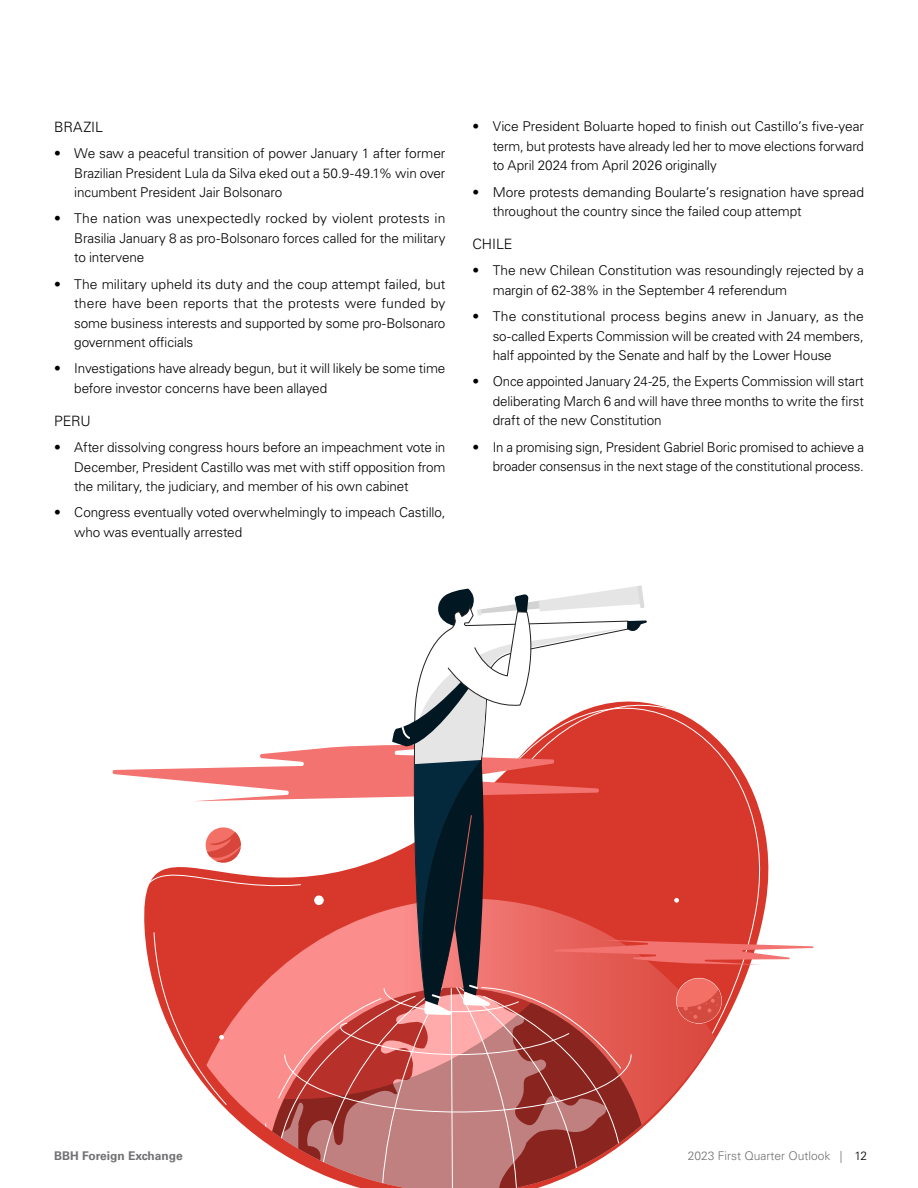
<style>
.page{position:relative;width:918px;height:1188px;background:#fff}
.page>*{position:absolute;margin:0;border:0;box-sizing:border-box;transform-origin:0 0}
.SUB3{font:300 14.25px "Univers LT Pro 45";letter-spacing:-.005em;color:#000}
.t1{font:300 13.5px/19.5px "Univers LT Pro 45";letter-spacing:-.01em;color:#000;text-align:justify}
.t2{font:300 12px "Univers LT Pro 45";color:#717073}
.t3{font:700 12px "Univers LT Pro 65";color:#717073}
.s1{color:#000}
</style>
<div class="page">
<svg style="left:112px;top:585px;width:702px;height:603px"></svg>
<p class="SUB3" style="left:54px;top:117px;width:50px">BRAZIL</p>
<p class="t1" style="left:74px;top:143px;width:373px;text-indent:-20px">• We saw a peaceful transition of power January 1 after former Brazilian President Lula da Silva eked out a 50.9-49.1% win over incumbent President Jair Bolsonaro</p>
<p class="t1" style="left:74px;top:208px;width:373px;text-indent:-20px">• The nation was unexpectedly rocked by violent protests in Brasilia January 8 as pro-Bolsonaro forces called for the military to intervene</p>
<p class="t1" style="left:74px;top:274px;width:373px;text-indent:-20px">• The military upheld its duty and the coup attempt failed, but there have been reports that the protests were funded by some business interests and supported by some pro-Bolsonaro government officials</p>
<p class="t1" style="left:74px;top:358px;width:373px;text-indent:-20px">• Investigations have already begun, but it will likely be some time before investor concerns have been allayed</p>
<p class="SUB3" style="left:54px;top:411px;width:38px">PERU</p>
<p class="t1" style="left:74px;top:437px;width:373px;text-indent:-20px">• After dissolving congress hours before an impeachment vote in December, President Castillo was met with stiff opposition from the military, the judiciary, and member of his own cabinet</p>
<p class="t1" style="left:74px;top:502px;width:373px;text-indent:-20px">• Congress eventually voted overwhelmingly to impeach Castillo, who was eventually arrested</p>
<p class="t1" style="left:493px;top:116px;width:373px;text-indent:-20px">• Vice President Boluarte hoped to finish out Castillo’s five-year term, but protests have already led her to move elections forward to April 2024 from April 2026 originally</p>
<p class="t1" style="left:493px;top:182px;width:373px;text-indent:-20px">• More protests demanding Boularte’s resignation have spread throughout the country since the failed coup attempt</p>
<p class="SUB3" style="left:472px;top:235px;width:42px">CHILE</p>
<p class="t1" style="left:493px;top:260px;width:373px;text-indent:-20px">• The new Chilean Constitution was resoundingly rejected by a margin of 62-38% in the September 4 referendum</p>
<p class="t1" style="left:493px;top:306px;width:373px;text-indent:-20px">• The constitutional process begins anew in January, as the so-called Experts Commission will be created with 24 members, half appointed by the Senate and half by the Lower House</p>
<p class="t1" style="left:493px;top:371px;width:373px;text-indent:-20px">• Once appointed January 24-25, the Experts Commission will start deliberating March 6 and will have three months to write the first draft of the new Constitution</p>
<p class="t1" style="left:472px;top:437px;width:393px;text-align:right">• In a promising sign, President Gabriel Boric promised to achieve a broader consensus in the next stage of the constitutional process.</p>
<p class="t3" style="left:54px;top:1147px;width:130px">BBH Foreign Exchange</p>
<p class="t2" style="left:688px;top:1148px;width:181px">2023 First Quarter Outlook | <span class="s1">12</span></p>
</div>
